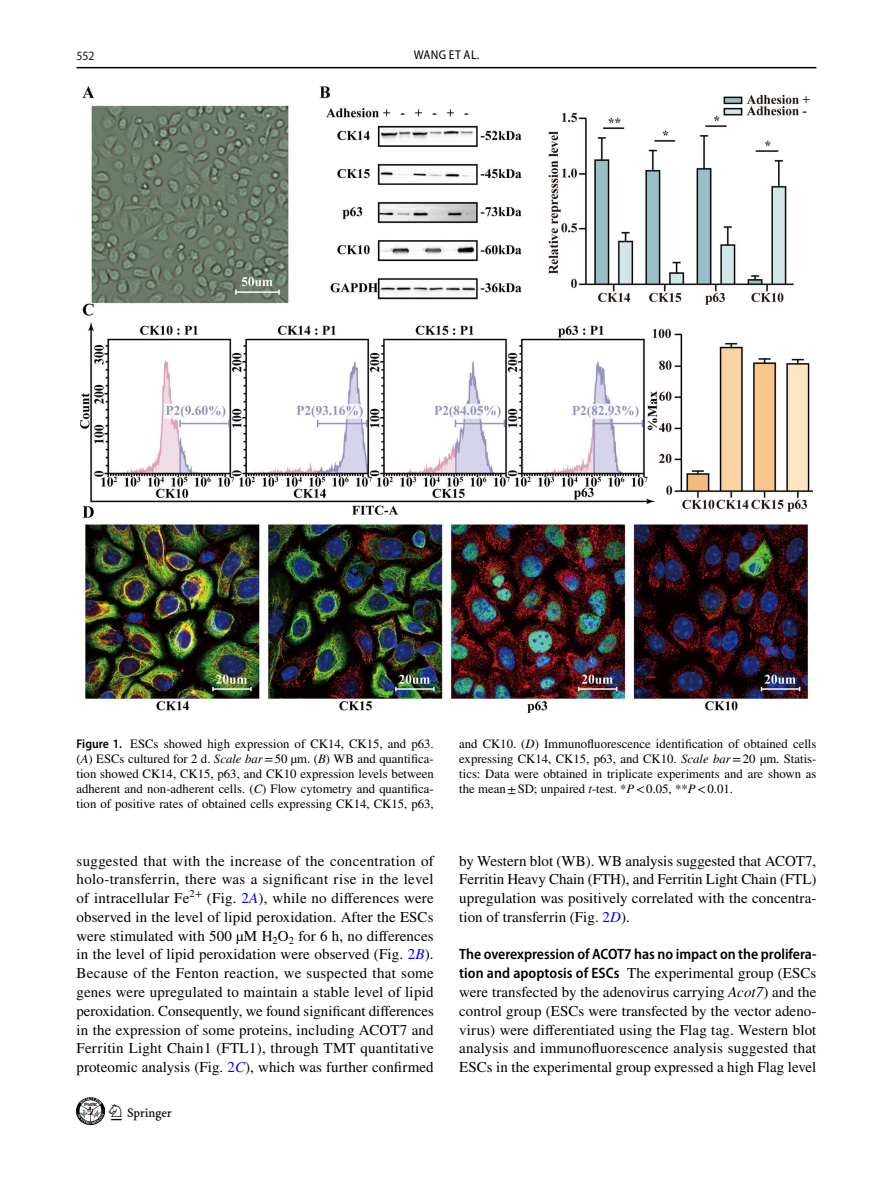
<style>
.page{position:relative;width:893px;height:1187px;background:#fff}
.page>*{position:absolute;margin:0;border:0;box-sizing:border-box;transform-origin:0 0}
.t1{font:22.5px "Springnew Regular 2";color:#000}
.t2{font:15px/18.8px "STIX";letter-spacing:.005em;color:#000;text-align:justify}
.t3{font:600 semi-condensed 15px "Myriad Pro";color:#000}
.t4{font:12.75px/15px "STIX";color:#000;text-align:justify}
.t5{font:12.75px "Myriad Pro Semi Cn 3";letter-spacing:.075em;color:#000}
.t6{font:12.75px "Myriad Pro Semi Cn 4";color:#131413}
.s1{font-family:"Myriad Pro";font-weight:600;font-stretch:semi-condensed}
.s2{font-style:italic}
.s3{color:#00f}
.s4{font-style:italic;color:#00f}
</style>
<div class="page">
<hr style="left:77px;top:67px;width:739px;height:1px;background:#000">
<img style="left:77px;top:1097px;width:27px;height:27px">
<img style="left:81px;top:87px;width:731px;height:625px">
<p class="t6" style="left:76px;top:49px;width:19px">552</p>
<p class="t5" style="left:414px;top:48px;width:67px">WANG ET AL.</p>
<p class="t4" style="left:77px;top:736px;width:359px"><span class="s1">Figure 1.</span> ESCs showed high expression of CK14, CK15, and p63. (<span class="s2">A</span>) ESCs cultured for 2 d. <span class="s2">Scale bar</span>=50 µm. (<span class="s2">B</span>) WB and quantifica&shy;tion showed CK14, CK15, p63, and CK10 expression levels between adherent and non-adherent cells. (<span class="s2">C</span>) Flow cytometry and quantifica&shy;tion of positive rates of obtained cells expressing CK14, CK15, p63,</p>
<p class="t4" style="left:459px;top:736px;width:359px">and CK10. (<span class="s2">D</span>) Immunofluorescence identification of obtained cells expressing CK14, CK15, p63, and CK10. <span class="s2">Scale bar</span>=20 µm. Statis&shy;tics: Data were obtained in triplicate experiments and are shown as the mean±SD; unpaired <span class="s2">t</span>-test. *<span class="s2">P</span>&lt;0.05, **<span class="s2">P</span>&lt;0.01.</p>
<p class="t2" style="left:77px;top:852px;width:359px">suggested that with the increase of the concentration of holo-transferrin, there was a significant rise in the level of intracellular Fe<sup>2+</sup> (Fig. <span class="s3">2</span><span class="s4">A</span>), while no differences were observed in the level of lipid peroxidation. After the ESCs were stimulated with 500 µM H<sub>2</sub>O<sub>2</sub> for 6 h, no differences in the level of lipid peroxidation were observed (Fig. <span class="s3">2</span><span class="s4">B</span>).<br>Because of the Fenton reaction, we suspected that some genes were upregulated to maintain a stable level of lipid peroxidation. Consequently, we found significant differences in the expression of some proteins, including ACOT7 and Ferritin Light Chain1 (FTL1), through TMT quantitative proteomic analysis (Fig. <span class="s3">2</span><span class="s4">C</span>), which was further confirmed</p>
<p class="t2" style="left:459px;top:852px;width:359px">by Western blot (WB). WB analysis suggested that ACOT7, Ferritin Heavy Chain (FTH), and Ferritin Light Chain (FTL) upregulation was positively correlated with the concentra&shy;tion of transferrin (Fig. <span class="s3">2</span><span class="s4">D</span>).</p>
<p class="t3" style="left:459px;top:946px;width:359px">The overexpression of ACOT7 has no impact on the prolifera-</p>
<p class="t2" style="left:459px;top:964px;width:359px"><span class="s1">tion and apoptosis of ESCs</span> The experimental group (ESCs were transfected by the adenovirus carrying <span class="s2">Acot7</span>) and the control group (ESCs were transfected by the vector adeno&shy;virus) were differentiated using the Flag tag. Western blot analysis and immunofluorescence analysis suggested that ESCs in the experimental group expressed a high Flag level</p>
<h1 class="t1" style="left:111px;top:1104px;width:62px">1 3</h1>
</div>
